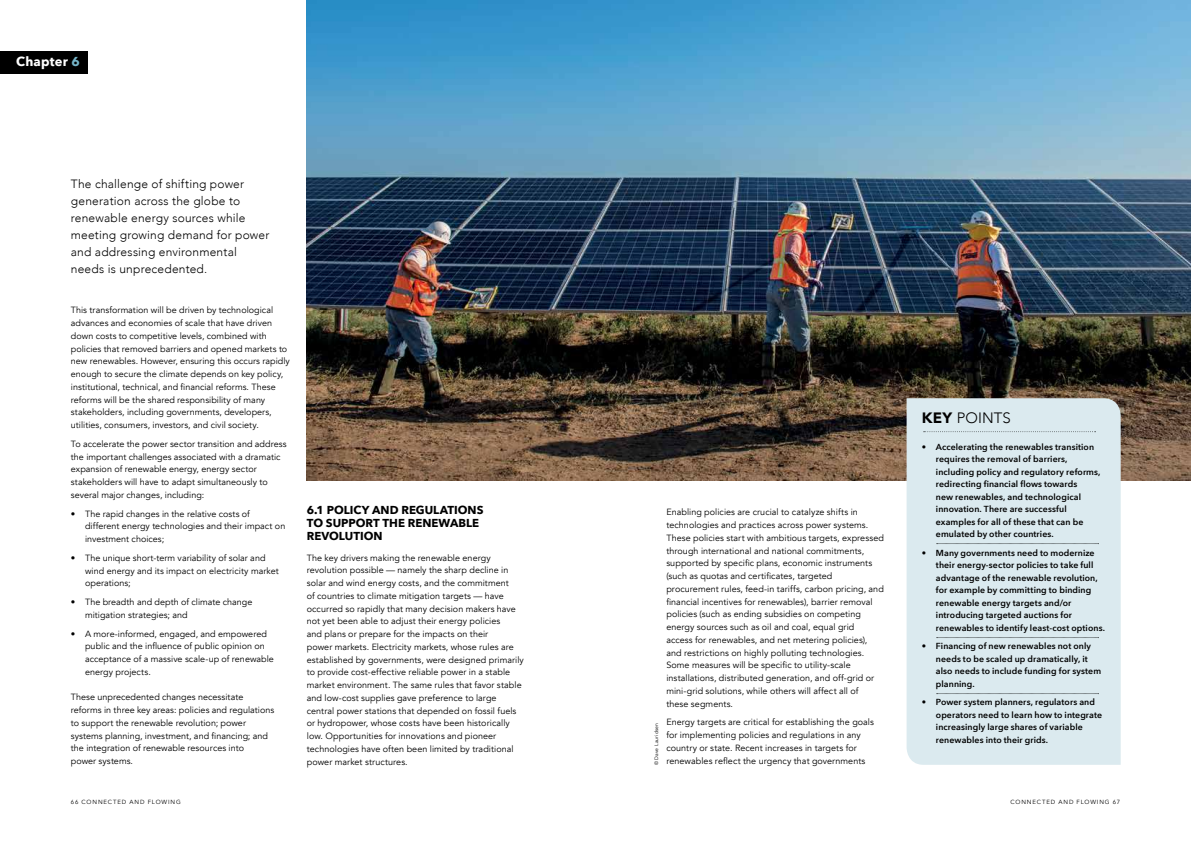
<style>
.page{position:relative;width:1191px;height:842px;background:#fff}
.page>*{position:absolute;margin:0;border:0;box-sizing:border-box;transform-origin:0 0}
.t1{font:300 15px "Avenir";letter-spacing:.005em;color:#000}
.t2{font:700 13px "Avenir Next";letter-spacing:.015em;color:#fff}
.t3{font:300 12px/17px "Avenir";letter-spacing:.015em;color:#000}
.t4{font:700 11.5px/13px "Avenir Next";color:#000}
.t5{font:9px/12.8px "Avenir";letter-spacing:.005em;color:#000}
.t6{font:600 8.8px/12.5px "Avenir Next";letter-spacing:.01em;color:#000}
.t7{font:6px "Avenir";letter-spacing:.145em;color:#000}
.t8{font:5px "Avenir";letter-spacing:.035em;color:#000}
.s1{color:#76b5c9}
.s2{font-weight:900}
</style>
<div class="page">
<div style="left:0;top:51px;width:87px;height:22px;background:#000"></div>
<img style="left:306px;top:0;width:885px;height:480px">
<div style="left:906px;top:398px;width:214px;height:367px;background:#dbeaef"></div>
<svg style="left:936px;top:543px;width:163px;height:1px"></svg>
<svg style="left:923px;top:431px;width:172px;height:1px"></svg>
<svg style="left:936px;top:637px;width:163px;height:1px"></svg>
<svg style="left:936px;top:693px;width:163px;height:1px"></svg>
<h2 class="t2" style="left:16px;top:50px;width:65px">Chapter <span class="s1">6</span></h2>
<h3 class="t3" style="left:71px;top:175px;width:200px">The challenge of shifting power generation across the globe to renewable energy sources while meeting growing demand for power and addressing environmental needs is unprecedented.</h3>
<p class="t5" style="left:71px;top:304px;width:220px">This transformation will be driven by technological advances and economies of scale that have driven down costs to competitive levels, combined with policies that removed barriers and opened markets to new renewables. However, ensuring this occurs rapidly enough to secure the climate depends on key policy, institutional, technical, and financial reforms. These reforms will be the shared responsibility of many stakeholders, including governments, developers, utilities, consumers, investors, and civil society.</p>
<p class="t5" style="left:71px;top:437px;width:217px">To accelerate the power sector transition and address the important challenges associated with a dramatic expansion of renewable energy, energy sector stakeholders will have to adapt simultaneously to several major changes, including:</p>
<p class="t5" style="left:85px;top:507px;width:202px;text-indent:-14px">• The rapid changes in the relative costs of different energy technologies and their impact on investment choices;</p>
<p class="t5" style="left:85px;top:551px;width:195px;text-indent:-14px">• The unique short-term variability of solar and wind energy and its impact on electricity market operations;</p>
<p class="t5" style="left:85px;top:596px;width:169px;text-indent:-14px">• The breadth and depth of climate change mitigation strategies; and</p>
<p class="t5" style="left:85px;top:627px;width:190px;text-indent:-14px">• A more-informed, engaged, and empowered public and the influence of public opinion on acceptance of a massive scale-up of renewable energy projects.</p>
<p class="t5" style="left:71px;top:691px;width:205px">These unprecedented changes necessitate reforms in three key areas: policies and regulations to support the renewable revolution; power systems planning, investment, and financing; and the integration of renewable resources into<br>power systems.</p>
<p class="t4" style="left:307px;top:504px;width:178px">6.1 POLICY AND REGULATIONS<br>TO SUPPORT THE RENEWABLE<br>REVOLUTION</p>
<p class="t5" style="left:307px;top:551px;width:219px">The key drivers making the renewable energy revolution possible — namely the sharp decline in solar and wind energy costs, and the commitment<br>of countries to climate mitigation targets — have occurred so rapidly that many decision makers have not yet been able to adjust their energy policies<br>and plans or prepare for the impacts on their<br>power markets. Electricity markets, whose rules are established by governments, were designed primarily to provide cost-effective reliable power in a stable market environment. The same rules that favor stable and low-cost supplies gave preference to large central power stations that depended on fossil fuels or hydropower, whose costs have been historically low. Opportunities for innovations and pioneer technologies have often been limited by traditional power market structures.</p>
<p class="t8" style="left:653px;top:765px;width:43px;rotate:-90deg">© Dave Lauridsen</p>
<p class="t5" style="left:666px;top:506px;width:219px">Enabling policies are crucial to catalyze shifts in technologies and practices across power systems.<br>These policies start with ambitious targets, expressed through international and national commitments, supported by specific plans, economic instruments (such as quotas and certificates, targeted procurement rules, feed-in tariffs, carbon pricing, and financial incentives for renewables), barrier removal policies (such as ending subsidies on competing energy sources such as oil and coal, equal grid<br>access for renewables, and net metering policies), and restrictions on highly polluting technologies.<br>Some measures will be specific to utility-scale installations, distributed generation, and off-grid or mini-grid solutions, while others will affect all of<br>these segments.</p>
<p class="t5" style="left:666px;top:716px;width:209px">Energy targets are critical for establishing the goals for implementing policies and regulations in any country or state. Recent increases in targets for renewables reflect the urgency that governments</p>
<h1 class="t1" style="left:921px;top:409px;width:91px"><span class="s2">KEY</span> POINTS</h1>
<p class="t6" style="left:936px;top:440px;width:166px;text-indent:-14px">• Accelerating the renewables transition requires the removal of barriers, including policy and regulatory reforms, redirecting financial flows towards<br>new renewables, and technological innovation. There are successful examples for all of these that can be emulated by other countries.</p>
<p class="t6" style="left:936px;top:546px;width:171px;text-indent:-14px">• Many governments need to modernize their energy-sector policies to take full advantage of the renewable revolution, for example by committing to binding renewable energy targets and/or introducing targeted auctions for renewables to identify least-cost options.</p>
<p class="t6" style="left:936px;top:640px;width:167px;text-indent:-14px">• Financing of new renewables not only needs to be scaled up dramatically, it also needs to include funding for system planning.</p>
<p class="t6" style="left:936px;top:696px;width:168px;text-indent:-14px">• Power system planners, regulators and operators need to learn how to integrate increasingly large shares of variable renewables into their grids.</p>
<p class="t7" style="left:71px;top:799px;width:111px">66 CONNECTED AND FLOWING</p>
<p class="t7" style="left:1010px;top:799px;width:111px">CONNECTED AND FLOWING 67</p>
</div>
